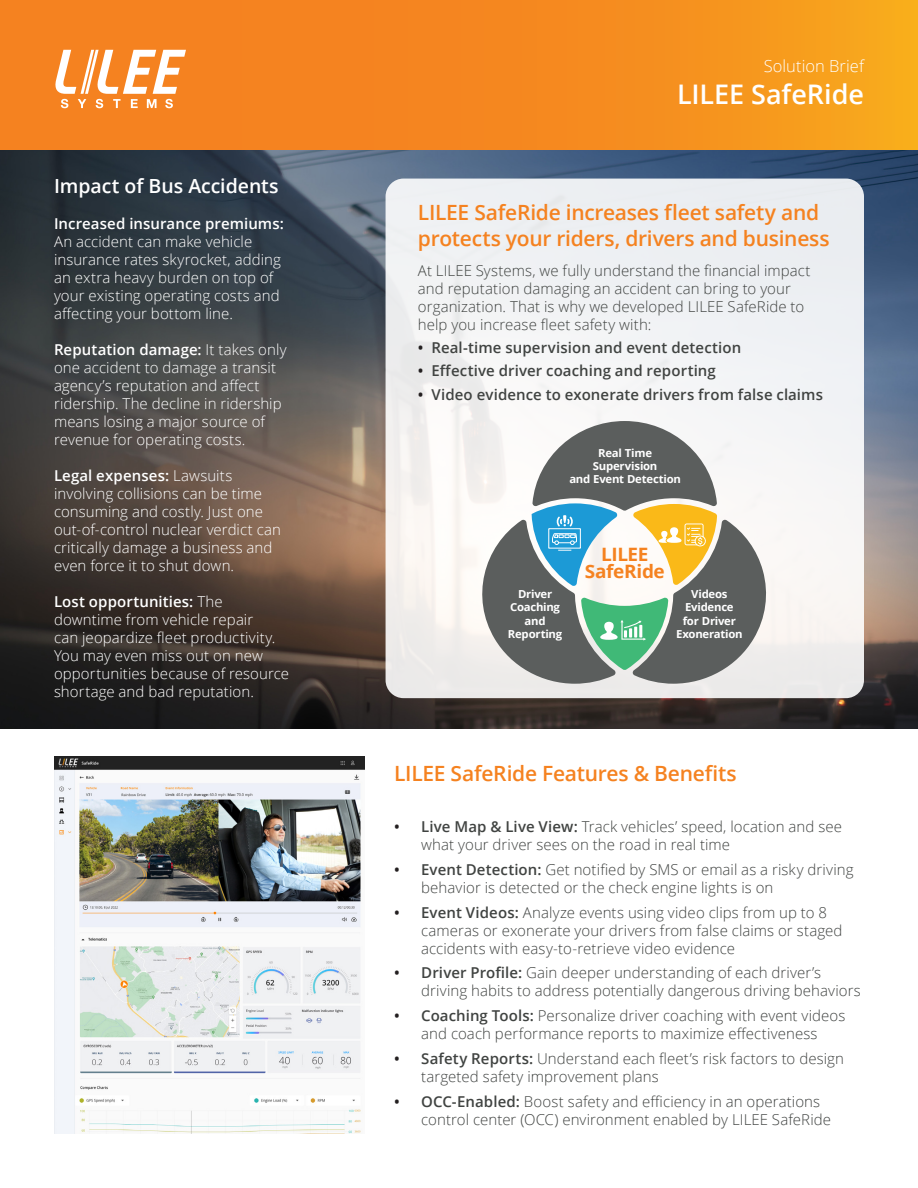
<style>
.page{position:relative;width:918px;height:1188px;background:#fff}
.page>*{position:absolute;margin:0;border:0;box-sizing:border-box;transform-origin:0 0}
.t1{font:600 27px "Open Sans";letter-spacing:-.005em;color:#fff}
.t2{font:600 21px/25.2px "Open Sans";letter-spacing:-.015em;color:#f58220}
.t3{font:600 19.5px "Open Sans";letter-spacing:-.005em;color:#fff}
.t4{font:700 18.45px/16.8px "Open Sans";letter-spacing:-.02em;color:#f58220;text-align:center}
.t5{font:300 16.5px "Open Sans";color:#fff}
.t6{font:300 15px/18px "Open Sans";letter-spacing:.005em;color:#404341}
.t7{font:300 15px/18px "Open Sans";letter-spacing:.005em;color:#fff}
.t8{font:600 15px "Open Sans";letter-spacing:.005em;color:#404341}
.t9{font:700 11.1px/13.2px "Open Sans";letter-spacing:-.02em;color:#fff;text-align:center}
.s1{font-weight:600}
.s2{color:#231f20}
.s3{font-weight:600;color:#231f20}
</style>
<div class="page">
<img style="left:0;top:149px;width:918px;height:580px">
<svg style="left:0;top:0;width:918px;height:149px;background:#f58c1f"></svg>
<svg style="left:54px;top:50px;width:132px;height:58px"></svg>
<img style="left:54px;top:757px;width:310px;height:377px">
<div style="left:386px;top:179px;width:478px;height:519px;background:#f0f1f3;border-radius:18px"></div>
<svg style="left:471px;top:421px;width:298px;height:263px"></svg>
<p class="t3" style="left:54px;top:173px;width:226px">Impact of Bus Accidents</p>
<p class="t7" style="left:54px;top:215px;width:232px"><span class="s1">Increased insurance premiums:<br></span>An accident can make vehicle insurance rates skyrocket, adding an extra heavy burden on top of your existing operating costs and affecting your bottom line.</p>
<p class="t7" style="left:54px;top:341px;width:234px"><span class="s1">Reputation damage:</span> It takes only one accident to damage a transit agency’s reputation and affect ridership. The decline in ridership means losing a major source of revenue for operating costs.</p>
<p class="t7" style="left:54px;top:467px;width:229px"><span class="s1">Legal expenses:</span> Lawsuits involving collisions can be time consuming and costly. Just one out-of-control nuclear verdict can critically damage a business and even force it to shut down.</p>
<p class="t7" style="left:54px;top:593px;width:237px"><span class="s1">Lost opportunities:</span> The downtime from vehicle repair<br>can jeopardize fleet productivity.<br>You may even miss out on new opportunities because of resource shortage and bad reputation.</p>
<p class="t5" style="left:764px;top:54px;width:102px">Solution Brief</p>
<p class="t1" style="left:677px;top:76px;width:188px">LILEE SafeRide</p>
<p class="t2" style="left:418px;top:200px;width:413px">LILEE SafeRide increases fleet safety and protects your riders, drivers and business</p>
<p class="t6" style="left:418px;top:261px;width:394px">At LILEE Systems, we fully understand the financial impact and reputation damaging an accident can bring to your organization. That is why we developed LILEE SafeRide to help you increase fleet safety with:</p>
<p class="t8" style="left:418px;top:337px;width:325px"><span class="s2">•</span> Real-time supervision and event detection</p>
<p class="t8" style="left:418px;top:361px;width:299px"><span class="s2">•</span> Effective driver coaching and reporting</p>
<p class="t8" style="left:418px;top:384px;width:407px"><span class="s2">•</span> Video evidence to exonerate drivers from false claims</p>
<p class="t9" style="left:569px;top:446px;width:113px">Real Time<br>Supervision<br>and Event Detection</p>
<p class="t4" style="left:585px;top:546px;width:81px">LILEE<br>SafeRide</p>
<p class="t9" style="left:508px;top:587px;width:56px">Driver<br>Coaching and<br>Reporting</p>
<p class="t9" style="left:676px;top:587px;width:68px">Videos<br>Evidence for Driver<br>Exoneration</p>
<p class="t2" style="left:394px;top:760px;width:344px">LILEE SafeRide Features &amp; Benefits</p>
<p class="t6" style="left:421px;top:817px;width:422px;text-indent:-27px"><span class="s3">•</span> <span class="s1">Live Map &amp; Live View:</span> Track vehicles’ speed, location and see what your driver sees on the road in real time</p>
<p class="t6" style="left:421px;top:860px;width:434px;text-indent:-27px"><span class="s3">•</span> <span class="s1">Event Detection:</span> Get notified by SMS or email as a risky driving behavior is detected or the check engine lights is on</p>
<p class="t6" style="left:421px;top:903px;width:423px;text-indent:-27px"><span class="s3">•</span> <span class="s1">Event Videos:</span> Analyze events using video clips from up to 8 cameras or exonerate your drivers from false claims or staged accidents with easy-to-retrieve video evidence</p>
<p class="t6" style="left:421px;top:964px;width:441px;text-indent:-27px"><span class="s3">•</span> <span class="s1">Driver Profile:</span> Gain deeper understanding of each driver’s driving habits to address potentially dangerous driving behaviors</p>
<p class="t6" style="left:394px;top:1006px;width:453px;text-align:center"><span class="s3">•</span> <span class="s1">Coaching Tools:</span> Personalize driver coaching with event videos and coach performance reports to maximize effectiveness</p>
<p class="t6" style="left:421px;top:1049px;width:424px;text-indent:-27px"><span class="s3">•</span> <span class="s1">Safety Reports:</span> Understand each fleet’s risk factors to design targeted safety improvement plans</p>
<p class="t6" style="left:421px;top:1092px;width:411px;text-indent:-27px"><span class="s3">•</span> <span class="s1">OCC-Enabled:</span> Boost safety and efficiency in an operations control center (OCC) environment enabled by LILEE SafeRide</p>
</div>
